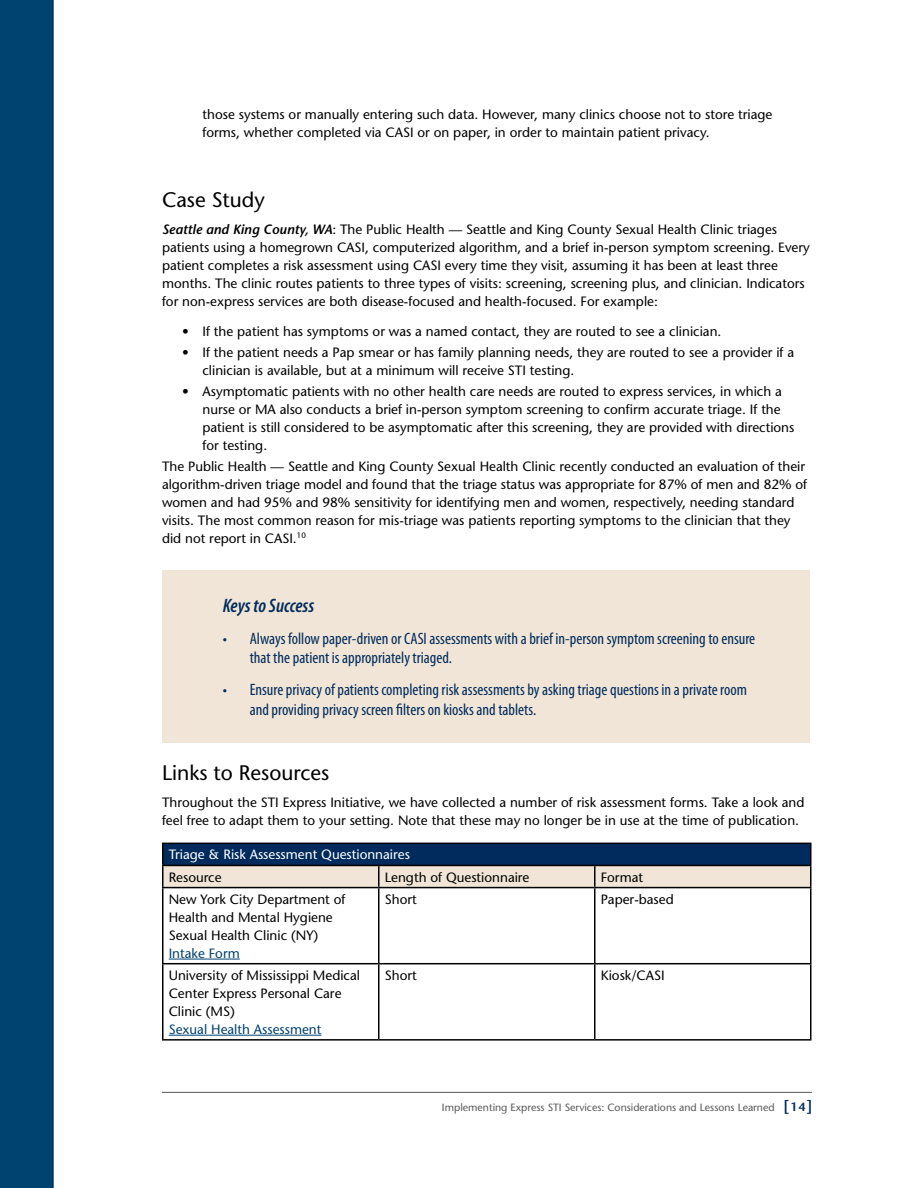
<style>
.page{position:relative;width:918px;height:1188px;background:#fff}
.page>*{position:absolute;margin:0;border:0;box-sizing:border-box;transform-origin:0 0}
.t1{font:21px "Stone Sans";color:#000}
.t2{font:italic 600 condensed 19.5px "Myriad Pro";color:#002b5c}
.t3{font:condensed 16.5px/19.8px "Myriad Pro";color:#002b5c}
.t4{font:13.5px/18px "Stone Sans";color:#000}
.t5{font:13.5px "Stone Sans";color:#fff}
.t6{font:13.5px "Stone Sans";color:#004270}
.t7{font:10.5px "Stone Sans";color:#58595b}
.s1{font-weight:600;font-style:italic}
.s2{font-weight:600;font-size:15px;color:#002b5c}
.s3{font-weight:600;font-size:12px;color:#002b5c}
</style>
<div class="page">
<div style="left:0;top:0;width:54px;height:1188px;background:#004270"></div>
<hr style="left:162px;top:1092px;width:650px;height:1px;background:#58595b">
<div style="left:163px;top:843px;width:648px;height:22px;background:#002b5c"></div>
<svg style="left:164px;top:866px;width:646px;height:21px;background:#ebe0d2"></svg>
<hr style="left:162px;top:843px;width:217px;height:1px;background:#000">
<hr style="left:162px;top:844px;width:2px;height:21px;background:#000">
<hr style="left:379px;top:843px;width:216px;height:1px;background:#000">
<hr style="left:595px;top:843px;width:217px;height:1px;background:#000">
<hr style="left:810px;top:844px;width:2px;height:21px;background:#000">
<hr style="left:162px;top:865px;width:217px;height:1px;background:#000">
<hr style="left:162px;top:866px;width:2px;height:21px;background:#000">
<hr style="left:379px;top:865px;width:216px;height:1px;background:#000">
<hr style="left:378px;top:866px;width:2px;height:21px;background:#000">
<hr style="left:595px;top:865px;width:217px;height:1px;background:#000">
<hr style="left:594px;top:866px;width:2px;height:21px;background:#000">
<hr style="left:810px;top:866px;width:2px;height:21px;background:#000">
<hr style="left:162px;top:887px;width:217px;height:1px;background:#000">
<hr style="left:162px;top:888px;width:2px;height:75px;background:#000">
<hr style="left:379px;top:887px;width:216px;height:1px;background:#000">
<hr style="left:378px;top:888px;width:2px;height:75px;background:#000">
<hr style="left:595px;top:887px;width:217px;height:1px;background:#000">
<hr style="left:594px;top:888px;width:2px;height:75px;background:#000">
<hr style="left:810px;top:888px;width:2px;height:75px;background:#000">
<hr style="left:162px;top:963px;width:217px;height:1px;background:#000">
<hr style="left:162px;top:964px;width:2px;height:75px;background:#000">
<hr style="left:379px;top:963px;width:216px;height:1px;background:#000">
<hr style="left:378px;top:964px;width:2px;height:75px;background:#000">
<hr style="left:595px;top:963px;width:217px;height:1px;background:#000">
<hr style="left:594px;top:964px;width:2px;height:75px;background:#000">
<hr style="left:810px;top:964px;width:2px;height:75px;background:#000">
<hr style="left:162px;top:1039px;width:217px;height:2px;background:#000">
<hr style="left:379px;top:1039px;width:216px;height:2px;background:#000">
<hr style="left:595px;top:1039px;width:217px;height:2px;background:#000">
<hr style="left:169px;top:959px;width:71px;height:1px;background:#004270">
<hr style="left:169px;top:1035px;width:152px;height:1px;background:#004270">
<div style="left:162px;top:570px;width:648px;height:173px;background:#f0e5d6"></div>
<p class="t4" style="left:202px;top:105px;width:572px">those systems or manually entering such data. However, many clinics choose not to store triage forms, whether completed via CASI or on paper, in order to maintain patient privacy.</p>
<h1 class="t1" style="left:162px;top:187px;width:104px">Case Study</h1>
<p class="t4" style="left:162px;top:220px;width:650px"><span class="s1">Seattle and King County, WA</span>: The Public Health — Seattle and King County Sexual Health Clinic triages patients using a homegrown CASI, computerized algorithm, and a brief in-person symptom screening. Every patient completes a risk assessment using CASI every time they visit, assuming it has been at least three months. The clinic routes patients to three types of visits: screening, screening plus, and clinician. Indicators for non-express services are both disease-focused and health-focused. For example:</p>
<p class="t4" style="left:182px;top:322px;width:541px">• If the patient has symptoms or was a named contact, they are routed to see a clinician.</p>
<p class="t4" style="left:202px;top:343px;width:593px;text-indent:-20px">• If the patient needs a Pap smear or has family planning needs, they are routed to see a provider if a clinician is available, but at a minimum will receive STI testing.</p>
<p class="t4" style="left:202px;top:382px;width:593px;text-indent:-20px">• Asymptomatic patients with no other health care needs are routed to express services, in which a nurse or MA also conducts a brief in-person symptom screening to confirm accurate triage. If the patient is still considered to be asymptomatic after this screening, they are provided with directions for testing.</p>
<p class="t4" style="left:162px;top:457px;width:647px">The Public Health — Seattle and King County Sexual Health Clinic recently conducted an evaluation of their algorithm-driven triage model and found that the triage status was appropriate for 87% of men and 82% of women and had 95% and 98% sensitivity for identifying men and women, respectively, needing standard visits. The most common reason for mis-triage was patients reporting symptoms to the clinician that they did not report in CASI.<sup>10</sup></p>
<h2 class="t2" style="left:223px;top:593px;width:93px">Keys to Success</h2>
<p class="t3" style="left:250px;top:628px;width:507px;text-indent:-27px">• Always follow paper-driven or CASI assessments with a brief in-person symptom screening to ensure that the patient is appropriately triaged.</p>
<p class="t3" style="left:250px;top:680px;width:499px;text-indent:-27px">• Ensure privacy of patients completing risk assessments by asking triage questions in a private room and providing privacy screen filters on kiosks and tablets.</p>
<h1 class="t1" style="left:162px;top:760px;width:169px">Links to Resources</h1>
<p class="t4" style="left:162px;top:793px;width:644px">Throughout the STI Express Initiative, we have collected a number of risk assessment forms. Take a look and feel free to adapt them to your setting. Note that these may no longer be in use at the time of publication.</p>
<p class="t5" style="left:169px;top:847px;width:243px">Triage &amp; Risk Assessment Questionnaires</p>
<p class="t4" style="left:169px;top:868px;width:54px">Resource</p>
<p class="t4" style="left:385px;top:868px;width:146px">Length of Questionnaire</p>
<p class="t4" style="left:601px;top:868px;width:44px">Format</p>
<p class="t4" style="left:169px;top:890px;width:178px">New York City Department of<br>Health and Mental Hygiene<br>Sexual Health Clinic (NY)</p>
<p class="t6" style="left:169px;top:945px;width:73px">Intake Form</p>
<p class="t4" style="left:385px;top:890px;width:34px">Short</p>
<p class="t4" style="left:601px;top:890px;width:75px">Paper-based</p>
<p class="t4" style="left:169px;top:966px;width:193px">University of Mississippi Medical<br>Center Express Personal Care<br>Clinic (MS)</p>
<p class="t6" style="left:169px;top:1021px;width:154px">Sexual Health Assessment</p>
<p class="t4" style="left:385px;top:966px;width:34px">Short</p>
<p class="t4" style="left:601px;top:966px;width:65px">Kiosk/CASI</p>
<p class="t7" style="left:442px;top:1101px;width:372px">Implementing Express STI Services: Considerations and Lessons Learned <span class="s2">[</span><span class="s3">14</span><span class="s2">]</span></p>
</div>
